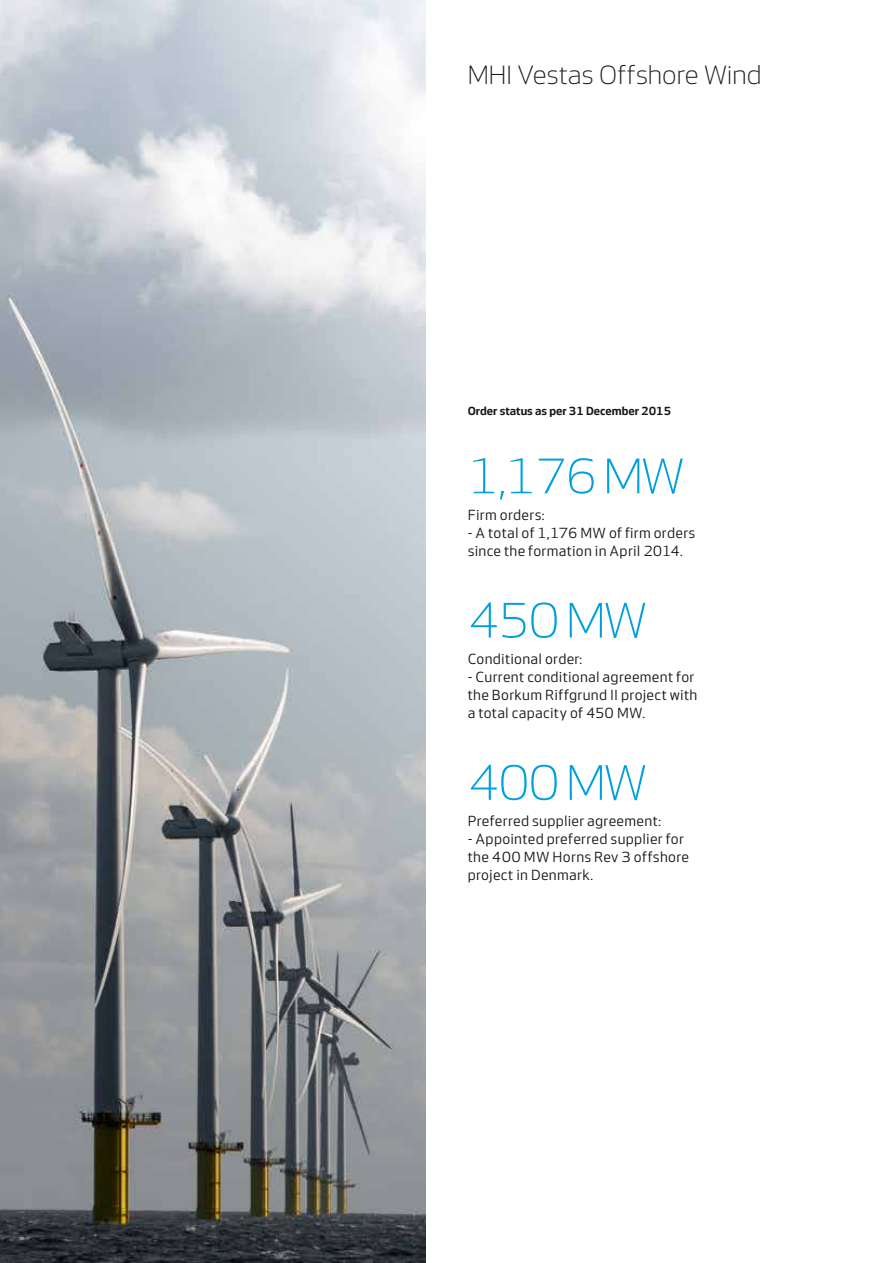
<style>
.page{position:relative;width:893px;height:1263px;background:#fff}
.page>*{position:absolute;margin:0;border:0;box-sizing:border-box;transform-origin:0 0}
.t1{font:51px "Vestas Sans Headline";letter-spacing:-.04em;color:#00a0de}
.t2{font:27px "Vestas Sans Headline";letter-spacing:-.005em;color:#181716}
.t3{font:15px/18px "Vestas Sans";letter-spacing:.02em;color:#181716}
.t4{font:600 12px "Vestas Sans";color:#181716}
</style>
<div class="page">
<img style="left:0;top:0;width:425px;height:1263px">
<h2 class="t2" style="left:468px;top:61px;width:295px">MHI Vestas Offshore Wind</h2>
<p class="t4" style="left:468px;top:404px;width:205px">Order status as per 31 December 2015</p>
<h1 class="t1" style="left:468px;top:449px;width:218px">1,176 MW</h1>
<p class="t3" style="left:468px;top:506px;width:78px">Firm orders:</p>
<p class="t3" style="left:468px;top:524px;width:229px">- A total of 1,176 MW of firm orders since the formation in April 2014.</p>
<h1 class="t1" style="left:468px;top:594px;width:181px">450 MW</h1>
<p class="t3" style="left:468px;top:650px;width:116px">Conditional order:</p>
<p class="t3" style="left:468px;top:668px;width:231px">- Current conditional agreement for the Borkum Riffgrund II project with a total capacity of 450 MW.</p>
<h1 class="t1" style="left:468px;top:756px;width:181px">400 MW</h1>
<p class="t3" style="left:468px;top:812px;width:195px">Preferred supplier agreement:</p>
<p class="t3" style="left:468px;top:830px;width:223px">- Appointed preferred supplier for the 400 MW Horns Rev 3 offshore project in Denmark.</p>
</div>
